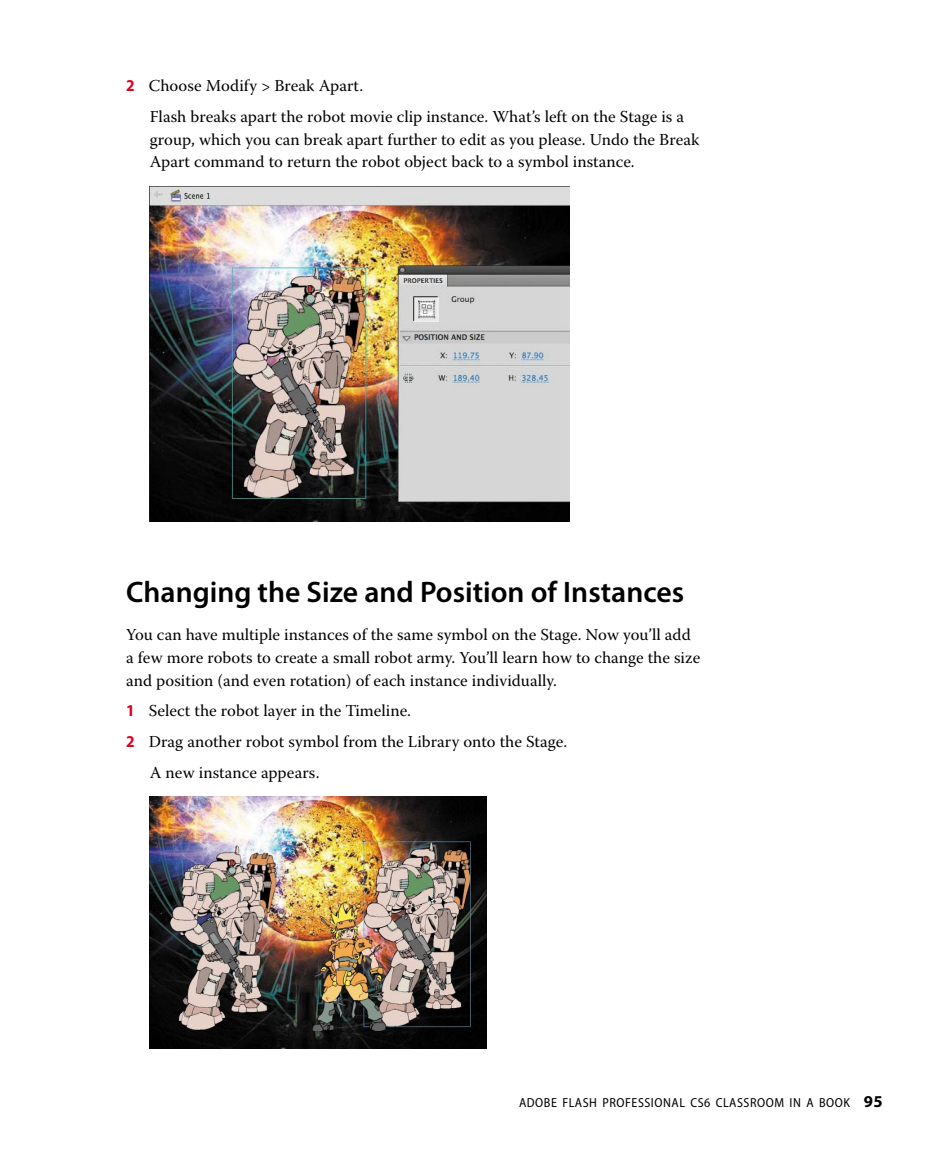
<style>
.page{position:relative;width:930px;height:1150px;background:#fff}
.page>*{position:absolute;margin:0;border:0;box-sizing:border-box;transform-origin:0 0}
.t1{font:600 29.75px "Myriad Pro";color:#000}
.t2{font:16.62px/22.8px "Warnock Pro";color:#000}
.t3{font:semi-condensed 13.12px "Myriad Pro";letter-spacing:.04em;color:#000}
.s1{font-family:"Myriad Pro";font-weight:700;font-stretch:semi-condensed;color:#df0023}
.s2{font-weight:700;font-stretch:normal;font-size:16.62px}
</style>
<div class="page">
<img style="left:150px;top:186px;width:419px;height:335px">
<img style="left:150px;top:796px;width:336px;height:252px">
<p class="t2" style="left:150px;top:70px;width:536px;line-height:30.6px;text-indent:-24px"><span class="s1">2</span> Choose Modify &gt; Break Apart.<br>Flash breaks apart the robot movie clip instance. What’s left on the Stage is a</p>
<p class="t2" style="left:150px;top:127px;width:551px">group, which you can break apart further to edit as you please. Undo the Break<br>Apart command to return the robot object back to a symbol instance.</p>
<h1 class="t1" style="left:126px;top:575px;width:559px">Changing the Size and Position of instances</h1>
<p class="t2" style="left:126px;top:623px;width:575px">You can have multiple instances of the same symbol on the Stage. Now you’ll add a few more robots to create a small robot army. You’ll learn how to change the size and position (and even rotation) of each instance individually.</p>
<p class="t2" style="left:126px;top:699px;width:286px"><span class="s1">1</span> Select the robot layer in the Timeline.</p>
<p class="t2" style="left:126px;top:730px;width:442px"><span class="s1">2</span> Drag another robot symbol from the Library onto the Stage.</p>
<p class="t2" style="left:150px;top:760px;width:171px">A new instance appears.</p>
<p class="t3" style="left:519px;top:1096px;width:365px">ADOBE FLASH PROFESSIONAL CS6 CLASSROOM IN A BOOK <span class="s2">95</span></p>
</div>
